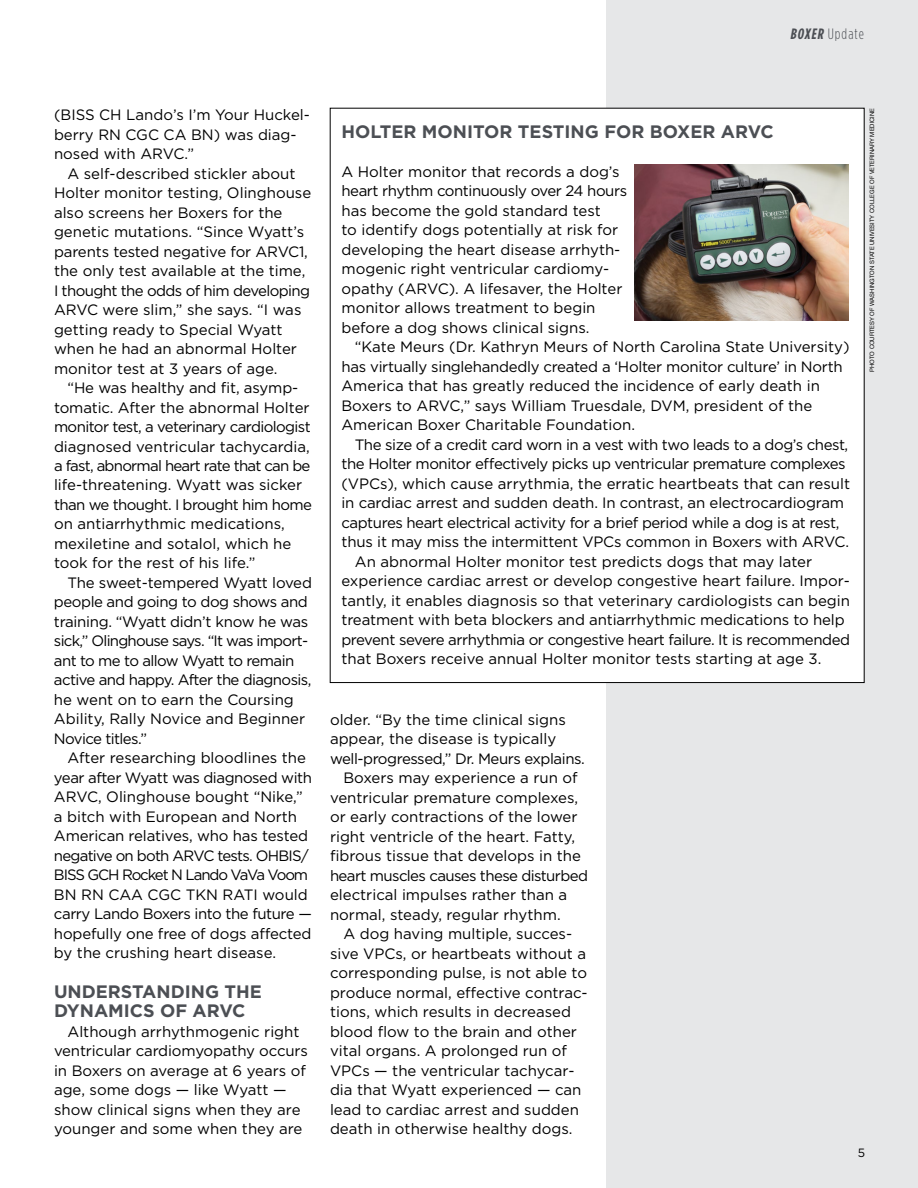
<style>
.page{position:relative;width:918px;height:1188px;background:#fff}
.page>*{position:absolute;margin:0;border:0;box-sizing:border-box;transform-origin:0 0}
.t1{font:700 18px/19.5px "Gotham";color:#4c4f54}
.t2{font:15px/19.5px "Gotham";color:#000}
.t3{font:15px "Gotham";letter-spacing:-.03em;color:#000}
.t4{font:15px/19.5px "Gotham";letter-spacing:-.035em;color:#000}
.t5{font:15px "Gotham";letter-spacing:-.04em;color:#000}
.t6{font:300 15px "Gotham Condensed";letter-spacing:.07em;color:#4c4f54}
.t7{font:12px "Gotham";color:#000}
.t8{font:6px "Helvetica Neue";color:#000}
.s1{font-weight:700;font-style:italic}
</style>
<div class="page">
<div style="left:606px;top:0;width:312px;height:1188px;background:#e6e7e8"></div>
<div style="left:330px;top:108px;width:534px;height:575px;background:#fff"></div>
<img style="left:635px;top:164px;width:214px;height:157px">
<p class="t6" style="left:790px;top:26px;width:75px"><span class="s1">BOXER</span> Update</p>
<p class="t2" style="left:54px;top:105px;width:258px">(BISS CH Lando’s I’m Your Huckel&shy;berry RN CGC CA BN) was diag&shy;nosed with ARVC.”</p>
<p class="t2" style="left:54px;top:163px;width:259px;text-indent:14px">A self-described stickler about Holter monitor testing, Olinghouse also screens her Boxers for the genetic mutations. “Since Wyatt’s parents tested negative for ARVC1, the only test available at the time, I thought the odds of him developing ARVC were slim,” she says. “I was getting ready to Special Wyatt when he had an abnormal Holter monitor test at 3 years of age.</p>
<p class="t2" style="left:54px;top:378px;width:260px;text-indent:14px">“He was healthy and fit, asymp&shy;tomatic. After the abnormal Holter monitor test, a veterinary cardiologist diagnosed ventricular tachycardia, a fast, abnormal heart rate that can be life-threatening. Wyatt was sicker than we thought. I brought him home on antiarrhythmic medications, mexiletine and sotalol, which he took for the rest of his life.”</p>
<p class="t4" style="left:54px;top:573px;width:260px;text-indent:14px">The sweet-tempered Wyatt loved people and going to dog shows and training. “Wyatt didn’t know he was sick,” Olinghouse says. “It was import&shy;ant to me to allow Wyatt to remain active and happy. After the diagnosis, he went on to earn the Coursing<br>Ability, Rally Novice and Beginner<br>Novice titles.”</p>
<p class="t2" style="left:54px;top:748px;width:260px;text-indent:14px">After researching bloodlines the year after Wyatt was diagnosed with ARVC, Olinghouse bought “Nike,” a bitch with European and North American relatives, who has tested negative on both ARVC tests. OHBIS/ BISS GCH Rocket N Lando VaVa Voom BN RN CAA CGC TKN RATI would carry Lando Boxers into the future — hopefully one free of dogs affected by the crushing heart disease.</p>
<p class="t1" style="left:54px;top:981px;width:209px">UNDERSTANDING THE<br>DYNAMICS OF ARVC</p>
<p class="t2" style="left:54px;top:1021px;width:255px;text-indent:14px">Although arrhythmogenic right ventricular cardiomyopathy occurs in Boxers on average at 6 years of age, some dogs — like Wyatt — show clinical signs when they are younger and some when they are</p>
<p class="t1" style="left:341px;top:121px;width:434px">HOLTER MONITOR TESTING FOR BOXER ARVC</p>
<p class="t2" style="left:341px;top:161px;width:287px">A Holter monitor that records a dog’s heart rhythm continuously over 24 hours has become the gold standard test<br>to identify dogs potentially at risk for developing the heart disease arrhyth&shy;mogenic right ventricular cardiomy&shy;opathy (ARVC). A lifesaver, the Holter monitor allows treatment to begin before a dog shows clinical signs.</p>
<p class="t2" style="left:341px;top:337px;width:510px;text-indent:14px">“Kate Meurs (Dr. Kathryn Meurs of North Carolina State University) has virtually singlehandedly created a ‘Holter monitor culture’ in North America that has greatly reduced the incidence of early death in Boxers to ARVC,” says William Truesdale, DVM, president of the American Boxer Charitable Foundation.</p>
<p class="t3" style="left:355px;top:435px;width:495px">The size of a credit card worn in a vest with two leads to a dog’s chest,</p>
<p class="t3" style="left:341px;top:454px;width:506px">the Holter monitor effectively picks up ventricular premature complexes</p>
<p class="t2" style="left:341px;top:473px;width:510px">(VPCs), which cause arrythmia, the erratic heartbeats that can result</p>
<p class="t2" style="left:341px;top:493px;width:504px">in cardiac arrest and sudden death. In contrast, an electrocardiogram</p>
<p class="t3" style="left:341px;top:513px;width:499px">captures heart electrical activity for a brief period while a dog is at rest,</p>
<p class="t2" style="left:341px;top:532px;width:509px">thus it may miss the intermittent VPCs common in Boxers with ARVC.</p>
<p class="t2" style="left:355px;top:551px;width:459px">An abnormal Holter monitor test predicts dogs that may later</p>
<p class="t2" style="left:341px;top:571px;width:510px">experience cardiac arrest or develop congestive heart failure. Impor-</p>
<p class="t2" style="left:341px;top:590px;width:510px">tantly, it enables diagnosis so that veterinary cardiologists can begin</p>
<p class="t2" style="left:341px;top:610px;width:505px">treatment with beta blockers and antiarrhythmic medications to help</p>
<p class="t3" style="left:341px;top:630px;width:510px">prevent severe arrhythmia or congestive heart failure. It is recommended</p>
<p class="t2" style="left:341px;top:649px;width:482px">that Boxers receive annual Holter monitor tests starting at age 3.</p>
<p class="t8" style="left:868px;top:372px;width:265px;rotate:-90deg">PHOTO COURTESY OF WASHINGTON STATE UNIVESITY COLLEGE OF VETERINARY MEDICINE</p>
<p class="t2" style="left:330px;top:709px;width:237px">older. “By the time clinical signs</p>
<p class="t2" style="left:330px;top:729px;width:228px">appear, the disease is typically</p>
<p class="t3" style="left:330px;top:749px;width:256px">well-progressed,” Dr. Meurs explains.</p>
<p class="t2" style="left:344px;top:768px;width:236px">Boxers may experience a run of</p>
<p class="t2" style="left:330px;top:787px;width:250px">ventricular premature complexes,</p>
<p class="t2" style="left:330px;top:807px;width:249px">or early contractions of the lower</p>
<p class="t2" style="left:330px;top:826px;width:247px">right ventricle of the heart. Fatty,</p>
<p class="t2" style="left:330px;top:846px;width:253px">fibrous tissue that develops in the</p>
<p class="t5" style="left:330px;top:866px;width:260px">heart muscles causes these disturbed</p>
<p class="t2" style="left:330px;top:885px;width:239px">electrical impulses rather than a</p>
<p class="t2" style="left:330px;top:904px;width:232px">normal, steady, regular rhythm.</p>
<p class="t2" style="left:344px;top:924px;width:230px">A dog having multiple, succes-</p>
<p class="t2" style="left:330px;top:943px;width:258px">sive VPCs, or heartbeats without a</p>
<p class="t2" style="left:330px;top:963px;width:259px">corresponding pulse, is not able to</p>
<p class="t2" style="left:330px;top:982px;width:259px">produce normal, effective contrac-</p>
<p class="t2" style="left:330px;top:1002px;width:243px">tions, which results in decreased</p>
<p class="t2" style="left:330px;top:1021px;width:249px">blood flow to the brain and other</p>
<p class="t2" style="left:330px;top:1041px;width:239px">vital organs. A prolonged run of</p>
<p class="t2" style="left:330px;top:1060px;width:246px">VPCs — the ventricular tachycar-</p>
<p class="t2" style="left:330px;top:1080px;width:253px">dia that Wyatt experienced — can</p>
<p class="t2" style="left:330px;top:1099px;width:251px">lead to cardiac arrest and sudden</p>
<p class="t2" style="left:330px;top:1119px;width:244px">death in otherwise healthy dogs.</p>
<p class="t7" style="left:858px;top:1145px;width:9px">5</p>
</div>
